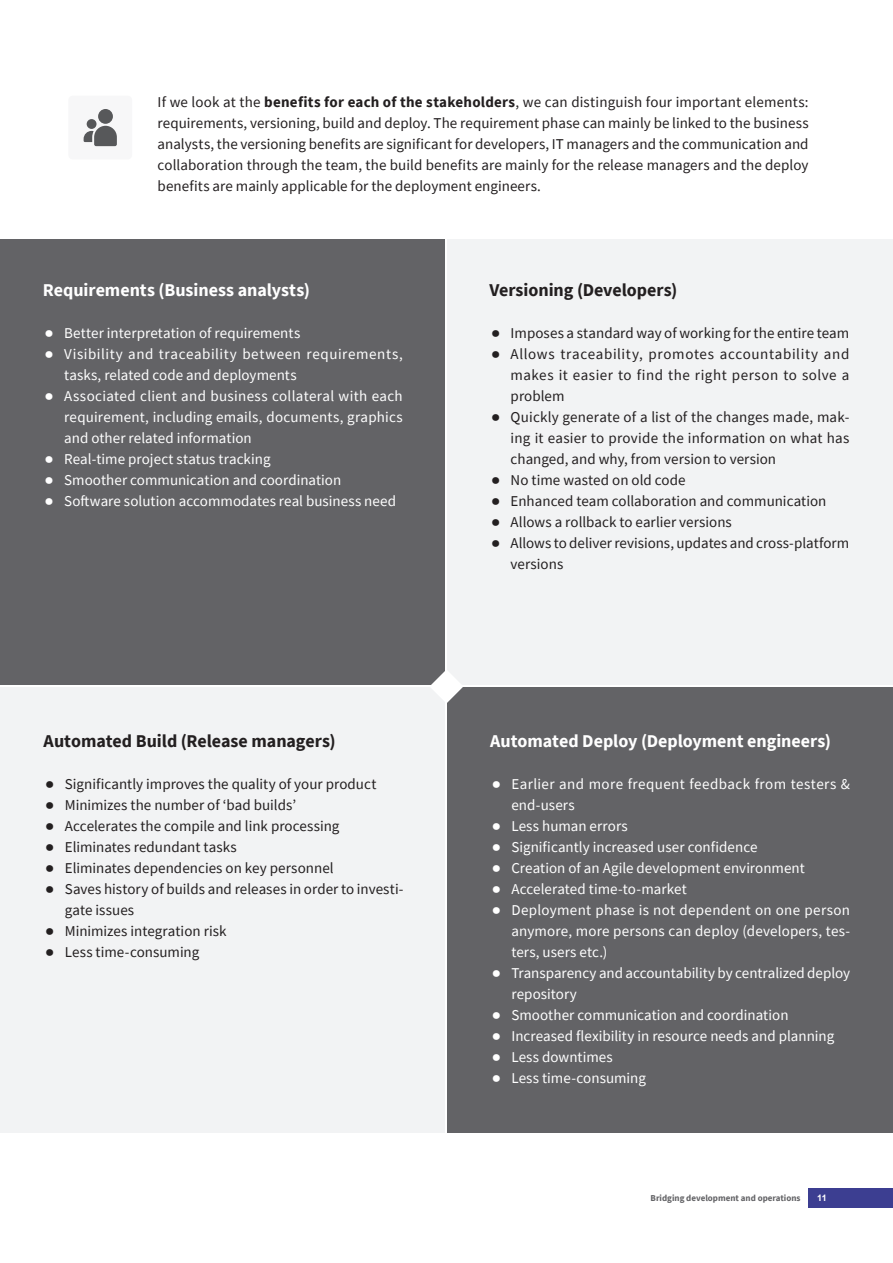
<style>
.page{position:relative;width:893px;height:1263px;background:#fff}
.page>*{position:absolute;margin:0;border:0;box-sizing:border-box;transform-origin:0 0}
.t1{font:700 18px "Source Sans Pro";color:#fff}
.t2{font:700 18px "Source Sans Pro";color:#231f20}
.t3{font:15px/21px "Source Sans Pro";color:#231f20;text-align:justify}
.t4{font:15px/21px "Source Sans Pro";letter-spacing:.005em;color:#fff;text-align:justify}
.t5{font:15px/21px "Source Sans Pro";letter-spacing:.035em;color:#fff}
.t6{font:15px/21px "Source Sans Pro";letter-spacing:.025em;color:#fff}
.t7{font:700 9px "Source Sans Pro";color:#636366}
.t8{font:700 9px "Arial";color:#fff}
.s1{font-weight:700}
.s2{font-family:"Source Code Pro";font-weight:700;font-size:21px}
</style>
<div class="page">
<div style="left:809px;top:1188px;width:84px;height:19px;background:#3c3e91"></div>
<div style="left:68px;top:96px;width:64px;height:63px;background:#f7f7f8;border-radius:4px"></div>
<div style="left:98px;top:109px;width:15px;height:15px;background:#57585a;border-radius:50%"></div>
<div style="left:87px;top:119px;width:10px;height:10px;background:#57585a;border-radius:50%"></div>
<svg style="left:84px;top:126px;width:33px;height:20px"></svg>
<div style="left:0;top:239px;width:445px;height:446px;background:#636366"></div>
<div style="left:448px;top:239px;width:445px;height:446px;background:#f2f3f4"></div>
<div style="left:0;top:687px;width:445px;height:446px;background:#f2f3f4"></div>
<div style="left:448px;top:687px;width:445px;height:446px;background:#636366"></div>
<svg style="left:431px;top:669px;width:32px;height:34px"></svg>
<p class="t3" style="left:158px;top:91px;width:652px">If we look at the <span class="s1">benefits for each of the stakeholders</span>, we can distinguish four important elements: requirements, versioning, build and deploy. The requirement phase can mainly be linked to the business analysts, the versioning benefits are significant for developers, IT managers and the communication and collaboration through the team, the build benefits are mainly for the release managers and the deploy benefits are mainly applicable for the deployment engineers.</p>
<p class="t1" style="left:43px;top:277px;width:269px">Requirements (Business analysts)</p>
<p class="t4" style="left:43px;top:322px;width:259px"><span class="s2">•</span> Better interpretation of requirements</p>
<p class="t5" style="left:64px;top:343px;width:340px;text-indent:-21px"><span class="s2">•</span> Visibility and traceability between requirements, tasks, related code and deployments</p>
<p class="t4" style="left:64px;top:385px;width:340px;text-indent:-21px"><span class="s2">•</span> Associated client and business collateral with each requirement, including emails, documents, graphics and other related information</p>
<p class="t4" style="left:43px;top:448px;width:229px"><span class="s2">•</span> Real-time project status tracking</p>
<p class="t4" style="left:43px;top:469px;width:300px"><span class="s2">•</span> Smoother communication and coordination</p>
<p class="t4" style="left:43px;top:490px;width:355px"><span class="s2">•</span> Software solution accommodates real business need</p>
<p class="t2" style="left:44px;top:729px;width:293px">Automated Build (Release managers)</p>
<p class="t3" style="left:44px;top:773px;width:334px"><span class="s2">•</span> Significantly improves the quality of your product</p>
<p class="t3" style="left:44px;top:794px;width:254px"><span class="s2">•</span> Minimizes the number of ‘bad builds’</p>
<p class="t3" style="left:44px;top:815px;width:297px"><span class="s2">•</span> Accelerates the compile and link processing</p>
<p class="t3" style="left:44px;top:836px;width:195px"><span class="s2">•</span> Eliminates redundant tasks</p>
<p class="t3" style="left:44px;top:857px;width:292px"><span class="s2">•</span> Eliminates dependencies on key personnel</p>
<p class="t3" style="left:65px;top:878px;width:340px;text-indent:-21px"><span class="s2">•</span> Saves history of builds and releases in order to investi&shy;gate issues</p>
<p class="t3" style="left:44px;top:920px;width:184px"><span class="s2">•</span> Minimizes integration risk</p>
<p class="t3" style="left:44px;top:941px;width:157px"><span class="s2">•</span> Less time-consuming</p>
<p class="t2" style="left:489px;top:277px;width:189px">Versioning (Developers)</p>
<p class="t3" style="left:489px;top:322px;width:361px"><span class="s2">•</span> Imposes a standard way of working for the entire team</p>
<p class="t3" style="left:511px;top:343px;width:340px;text-indent:-21px"><span class="s2">•</span> Allows traceability, promotes accountability and makes it easier to find the right person to solve a problem</p>
<p class="t3" style="left:511px;top:406px;width:340px;text-indent:-21px"><span class="s2">•</span> Quickly generate of a list of the changes made, mak&shy;ing it easier to provide the information on what has changed, and why, from version to version</p>
<p class="t3" style="left:489px;top:469px;width:198px"><span class="s2">•</span> No time wasted on old code</p>
<p class="t3" style="left:489px;top:490px;width:339px"><span class="s2">•</span> Enhanced team collaboration and communication</p>
<p class="t3" style="left:489px;top:511px;width:244px"><span class="s2">•</span> Allows a rollback to earlier versions</p>
<p class="t3" style="left:511px;top:532px;width:340px;text-indent:-21px"><span class="s2">•</span> Allows to deliver revisions, updates and cross-platform versions</p>
<p class="t1" style="left:490px;top:729px;width:342px">Automated Deploy (Deployment engineers)</p>
<p class="t6" style="left:511px;top:773px;width:340px;text-indent:-21px"><span class="s2">•</span> Earlier and more frequent feedback from testers &amp; end-users</p>
<p class="t4" style="left:490px;top:815px;width:139px"><span class="s2">•</span> Less human errors</p>
<p class="t4" style="left:490px;top:836px;width:269px"><span class="s2">•</span> Significantly increased user confidence</p>
<p class="t4" style="left:490px;top:857px;width:316px"><span class="s2">•</span> Creation of an Agile development environment</p>
<p class="t4" style="left:490px;top:878px;width:198px"><span class="s2">•</span> Accelerated time-to-market</p>
<p class="t4" style="left:511px;top:899px;width:340px;text-indent:-21px"><span class="s2">•</span> Deployment phase is not dependent on one person anymore, more persons can deploy (developers, tes&shy;ters, users etc.)</p>
<p class="t4" style="left:511px;top:962px;width:340px;text-indent:-21px"><span class="s2">•</span> Transparency and accountability by centralized deploy repository</p>
<p class="t4" style="left:490px;top:1004px;width:300px"><span class="s2">•</span> Smoother communication and coordination</p>
<p class="t4" style="left:490px;top:1025px;width:346px"><span class="s2">•</span> Increased flexibility in resource needs and planning</p>
<p class="t4" style="left:490px;top:1046px;width:124px"><span class="s2">•</span> Less downtimes</p>
<p class="t4" style="left:490px;top:1067px;width:157px"><span class="s2">•</span> Less time-consuming</p>
<p class="t7" style="left:651px;top:1192px;width:151px">Bridging development and operations</p>
<p class="t8" style="left:817px;top:1191px;width:11px">11</p>
</div>
